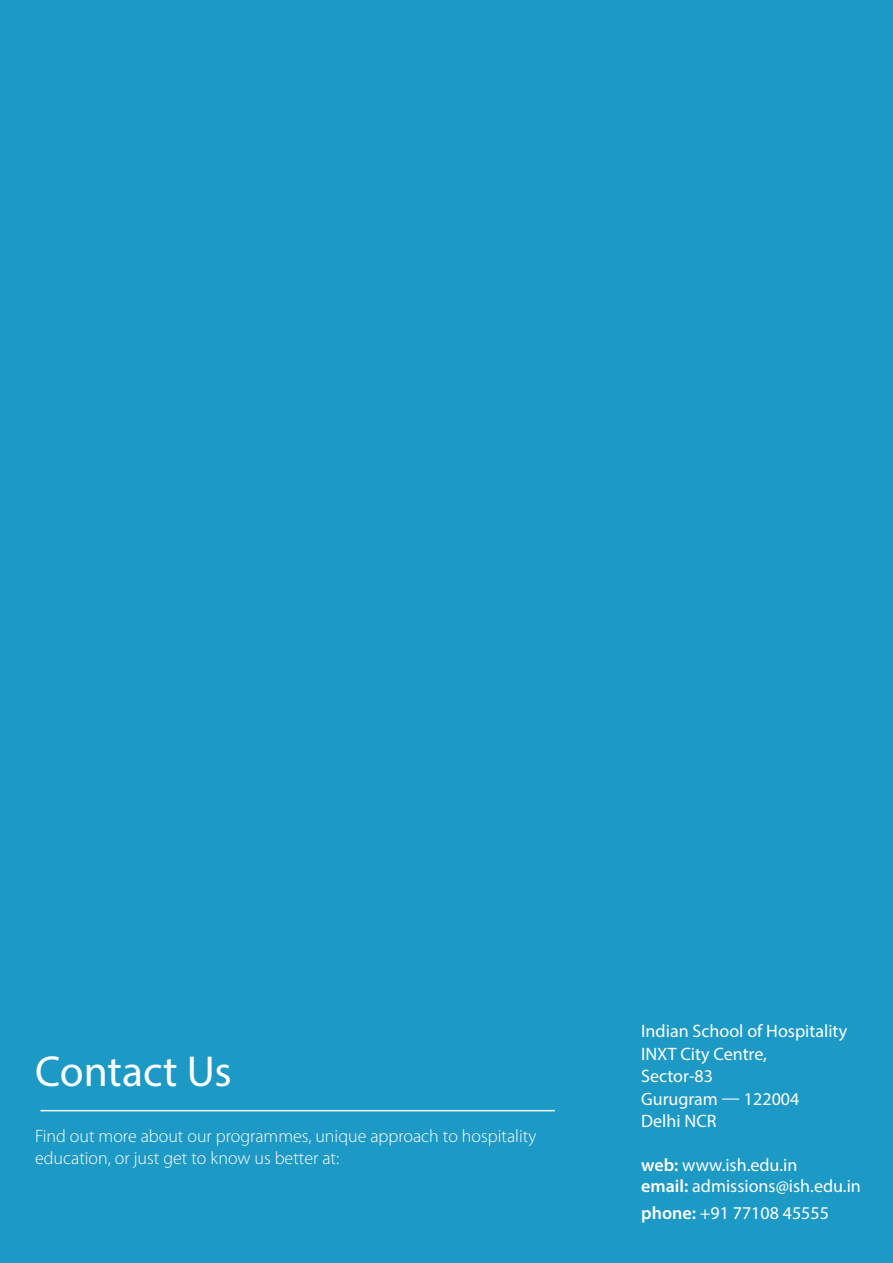
<style>
.page{position:relative;width:893px;height:1263px;background:#1d99c5}
.page>*{position:absolute;margin:0;border:0;box-sizing:border-box;transform-origin:0 0}
.t1{font:43.5px "Myriad Pro";color:#fff}
.t2{font:18px "Myriad Pro";color:#fff}
.t3{font:300 18px/21.6px "Myriad Pro";color:#fff}
.s1{font-weight:600}
</style>
<div class="page">
<hr style="left:41px;top:1110px;width:514px;height:1px;background:#fff">
<p class="t1" style="left:35px;top:1045px;width:198px">Contact Us</p>
<p class="t3" style="left:35px;top:1126px;width:503px">Find out more about our programmes, unique approach to hospitality education, or just get to know us better at:</p>
<p class="t2" style="left:641px;top:1020px;width:208px">Indian School of Hospitality</p>
<p class="t2" style="left:641px;top:1043px;width:127px">INXT City Centre,</p>
<p class="t2" style="left:641px;top:1065px;width:73px">Sector-83</p>
<p class="t2" style="left:641px;top:1088px;width:160px">Gurugram — 122004</p>
<p class="t2" style="left:641px;top:1110px;width:77px">Delhi NCR</p>
<p class="t2" style="left:641px;top:1153px;width:158px"><span class="s1">web:</span> www.ish.edu.in</p>
<p class="t2" style="left:641px;top:1175px;width:221px"><span class="s1">email:</span> admissions@ish.edu.in</p>
<p class="t2" style="left:641px;top:1202px;width:189px"><span class="s1">phone:</span> +91 77108 45555</p>
</div>
